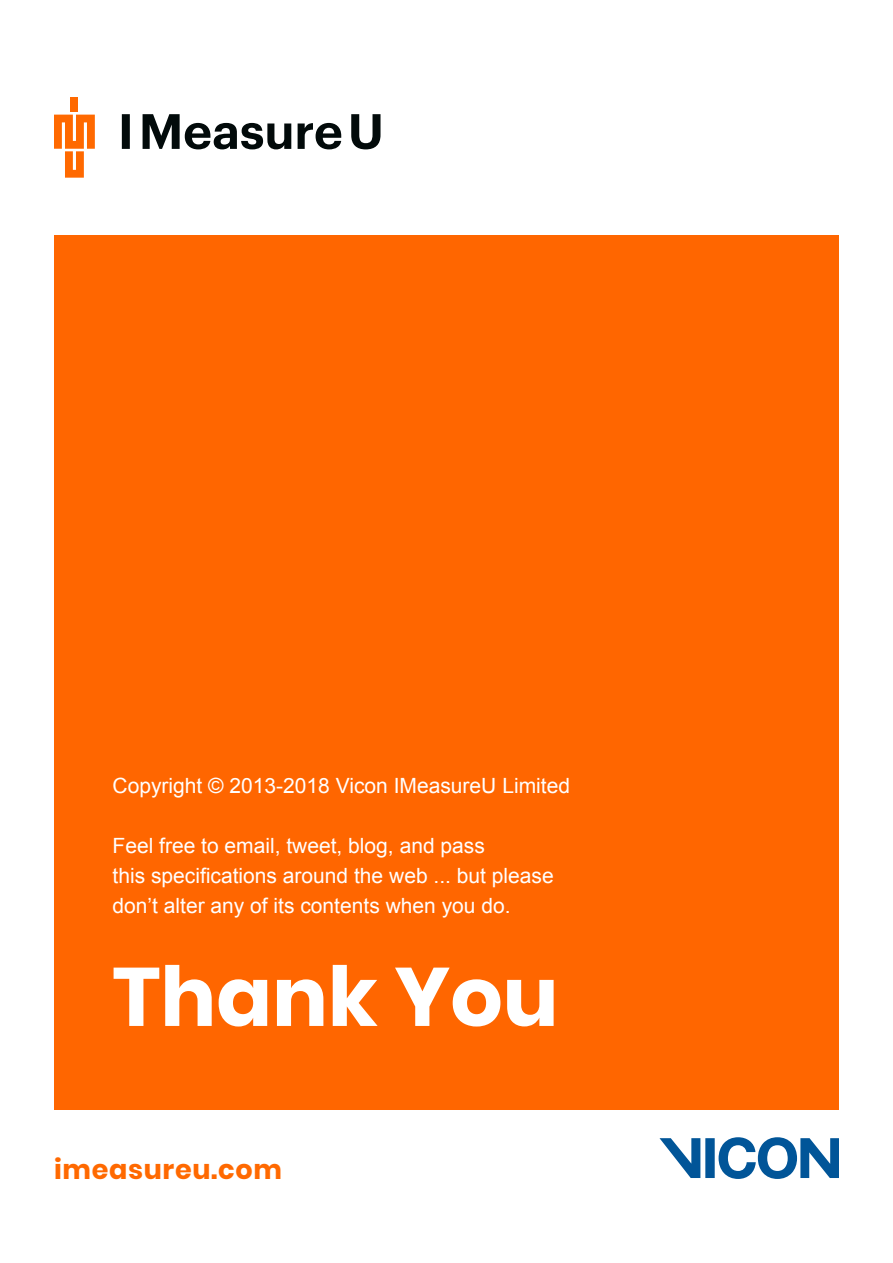
<style>
.page{position:relative;width:893px;height:1263px;background:#fff}
.page>*{position:absolute;margin:0;border:0;box-sizing:border-box;transform-origin:0 0}
.t1{font:700 82.5px "Poppins";color:#fff}
.t2{font:700 27px "Poppins";letter-spacing:.025em;color:#ff6900}
.Paragraph{font:21px/30px "Arial";color:#fff}
</style>
<div class="page">
<div style="left:54px;top:235px;width:785px;height:875px;background:#f60"></div>
<div style="left:70px;top:97px;width:8px;height:15px;background:#ff6900"></div>
<svg style="left:54px;top:115px;width:41px;height:63px"></svg>
<svg style="left:122px;top:114px;width:258px;height:35px"></svg>
<svg style="left:659px;top:1137px;width:180px;height:42px"></svg>
<p class="Paragraph" style="left:112px;top:771px;width:459px">Copyright © 2013-2018 Vicon IMeasureU Limited</p>
<p class="Paragraph" style="left:112px;top:831px;width:443px">Feel free to email, tweet, blog, and pass<br>this specifications around the web ... but please don’t alter any of its contents when you do.</p>
<p class="t1" style="left:112px;top:949px;width:447px">Thank You</p>
<p class="t2" style="left:54px;top:1154px;width:230px">imeasureu.com</p>
</div>
